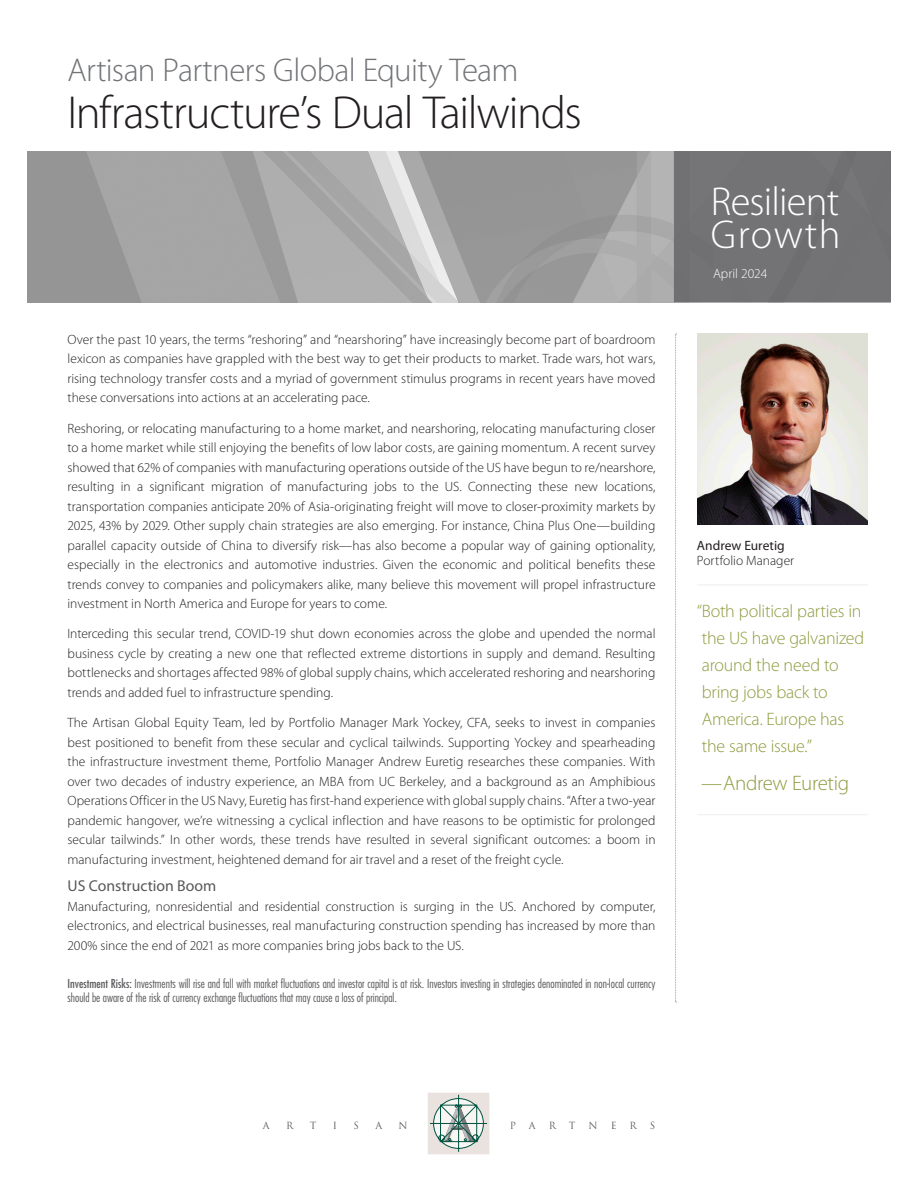
<style>
.page{position:relative;width:918px;height:1188px;background:#fff}
.page>*{position:absolute;margin:0;border:0;box-sizing:border-box;transform-origin:0 0}
.Performance_Team{font:300 46.5px "Myriad Pro";letter-spacing:-.03em;color:#231f20}
.t1{font:300 40.5px/33px "Myriad Pro";letter-spacing:-.02em;color:#fff}
.Performance_Team-2{font:300 33px "Myriad Pro";letter-spacing:-.02em;color:#727477}
.t2{font:300 21px "Myriad Pro";letter-spacing:-.015em;color:#909b40}
.t3{font:300 18px/27px "Myriad Pro";letter-spacing:-.015em;color:#909b40}
.Subs{font:15.75px "Myriad Pro";color:#57585a}
.Body{font:300 13.5px/19.5px "Myriad Pro";color:#231f20;text-align:justify}
.Table_Content_no_Lines{font:300 13.5px "Myriad Pro";color:#fff}
.Disclosure{font:300 condensed 12px/14.2px "Futura Std";color:#5a5a5d}
.t4{font:9.6px "Trajan Pro";color:#5a5a5d}
.s1{font-weight:400}
</style>
<div class="page">
<img style="left:27px;top:151px;width:647px;height:151px">
<div style="left:674px;top:151px;width:217px;height:151px;background:#737375"></div>
<svg style="left:428px;top:1093px;width:61px;height:61px"></svg>
<svg style="left:675px;top:334px;width:2px;height:668px"></svg>
<img style="left:697px;top:334px;width:171px;height:191px">
<hr style="left:697px;top:585px;width:171px;height:1px;background:#ecefeb">
<hr style="left:697px;top:814px;width:171px;height:1px;background:#ecefeb">
<p class="Performance_Team-2" style="left:67px;top:52px;width:452px">Artisan Partners Global Equity Team</p>
<p class="Performance_Team" style="left:68px;top:87px;width:516px">Infrastructure’s Dual Tailwinds</p>
<p class="Body" style="left:68px;top:330px;width:590px">Over the past 10 years, the terms “reshoring” and “nearshoring” have increasingly become part of boardroom lexicon as companies have grappled with the best way to get their products to market. Trade wars, hot wars, rising technology transfer costs and a myriad of government stimulus programs in recent years have moved these conversations into actions at an accelerating pace.</p>
<p class="Body" style="left:68px;top:419px;width:590px">Reshoring, or relocating manufacturing to a home market, and nearshoring, relocating manufacturing closer to a home market while still enjoying the benefits of low labor costs, are gaining momentum. A recent survey showed that 62% of companies with manufacturing operations outside of the US have begun to re/nearshore, resulting in a significant migration of manufacturing jobs to the US. Connecting these new locations, transportation companies anticipate 20% of Asia-originating freight will move to closer-proximity markets by 2025, 43% by 2029. Other supply chain strategies are also emerging. For instance, China Plus One—building parallel capacity outside of China to diversify risk—has also become a popular way of gaining optionality, especially in the electronics and automotive industries. Given the economic and political benefits these trends convey to companies and policymakers alike, many believe this movement will propel infrastructure investment in North America and Europe for years to come.</p>
<p class="Body" style="left:68px;top:624px;width:590px">Interceding this secular trend, COVID-19 shut down economies across the globe and upended the normal business cycle by creating a new one that reflected extreme distortions in supply and demand. Resulting bottlenecks and shortages affected 98% of global supply chains, which accelerated reshoring and nearshoring trends and added fuel to infrastructure spending.</p>
<p class="Body" style="left:68px;top:713px;width:590px">The Artisan Global Equity Team, led by Portfolio Manager Mark Yockey, CFA, seeks to invest in companies best positioned to benefit from these secular and cyclical tailwinds. Supporting Yockey and spearheading the infrastructure investment theme, Portfolio Manager Andrew Euretig researches these companies. With over two decades of industry experience, an MBA from UC Berkeley, and a background as an Amphibious Operations Officer in the US Navy, Euretig has first-hand experience with global supply chains. “After a two-year pandemic hangover, we’re witnessing a cyclical inflection and have reasons to be optimistic for prolonged secular tailwinds.” In other words, these trends have resulted in several significant outcomes: a boom in manufacturing investment, heightened demand for air travel and a reset of the freight cycle.</p>
<p class="Subs" style="left:68px;top:877px;width:150px">US Construction Boom</p>
<p class="Body" style="left:68px;top:897px;width:590px">Manufacturing, nonresidential and residential construction is surging in the US. Anchored by computer, electronics, and electrical businesses, real manufacturing construction spending has increased by more than 200% since the end of 2021 as more companies bring jobs back to the US.</p>
<p class="Disclosure" style="left:68px;top:977px;width:589px"><span class="s1">Investment Risks:</span> Investments will rise and fall with market fluctuations and investor capital is at risk. Investors investing in strategies denominated in non-local currency should be aware of the risk of currency exchange fluctuations that may cause a loss of principal.</p>
<p class="t1" style="left:711px;top:186px;width:131px">Resilient<br>Growth</p>
<p class="Table_Content_no_Lines" style="left:713px;top:266px;width:56px">April 2024</p>
<p class="Body" style="left:697px;top:538px;width:99px;line-height:15px"><span class="s1">Andrew Euretig<br></span>Portfolio Manager</p>
<p class="t3" style="left:697px;top:598px;width:169px">“Both political parties in the US have galvanized around the need to bring jobs back to<br>America. Europe has the same issue.”</p>
<p class="t2" style="left:701px;top:771px;width:150px">—Andrew Euretig</p>
<p class="t4" style="left:263px;top:1119px;width:8px">A</p>
<p class="t4" style="left:286px;top:1119px;width:9px">R</p>
<p class="t4" style="left:310px;top:1119px;width:8px">T</p>
<p class="t4" style="left:333px;top:1119px;width:6px">I</p>
<p class="t4" style="left:353px;top:1119px;width:7px">S</p>
<p class="t4" style="left:375px;top:1119px;width:8px">A</p>
<p class="t4" style="left:399px;top:1119px;width:11px">N</p>
<p class="t4" style="left:510px;top:1119px;width:8px">P</p>
<p class="t4" style="left:529px;top:1119px;width:8px">A</p>
<p class="t4" style="left:549px;top:1119px;width:9px">R</p>
<p class="t4" style="left:569px;top:1119px;width:8px">T</p>
<p class="t4" style="left:589px;top:1119px;width:11px">N</p>
<p class="t4" style="left:611px;top:1119px;width:7px">E</p>
<p class="t4" style="left:630px;top:1119px;width:9px">R</p>
<p class="t4" style="left:650px;top:1119px;width:7px">S</p>
</div>
